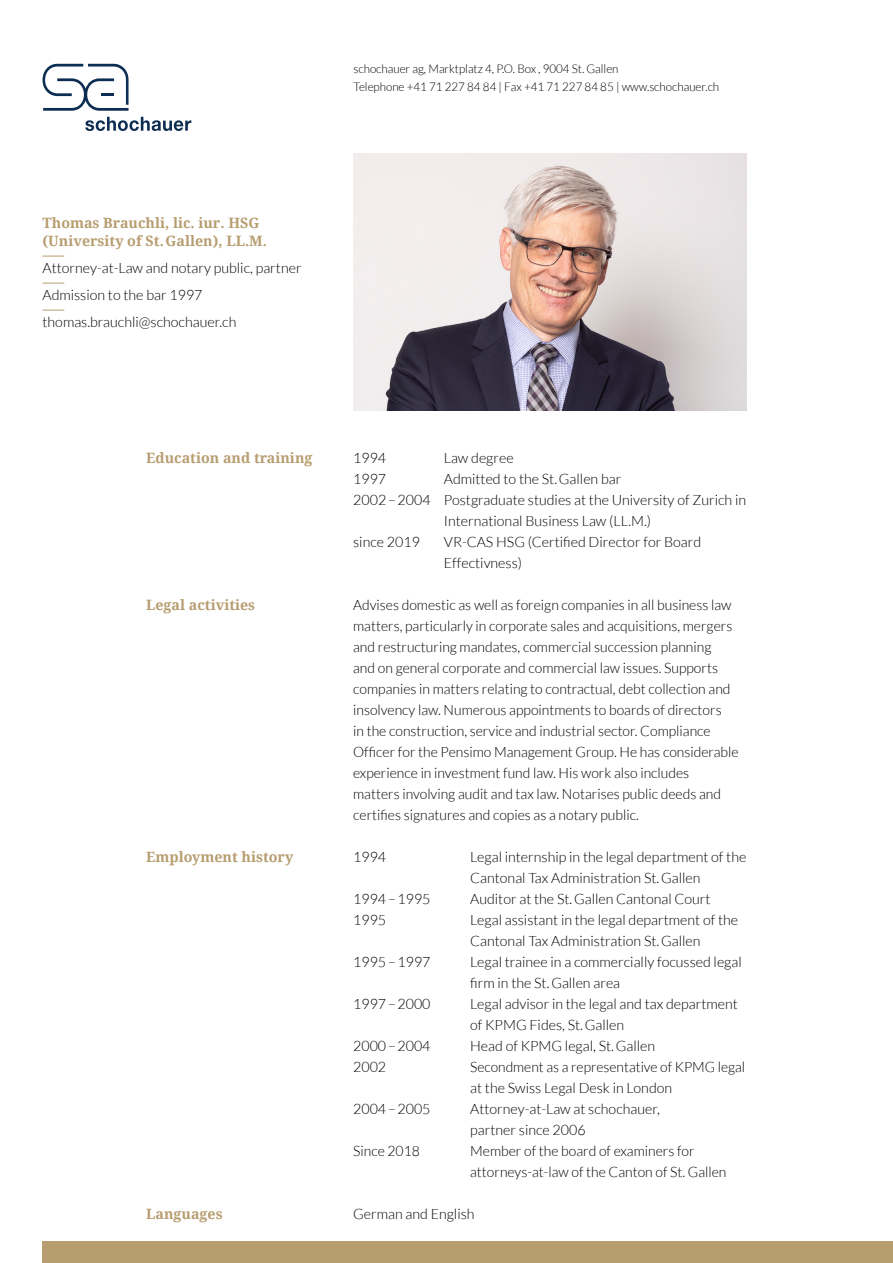
<style>
.page{position:relative;width:893px;height:1263px;background:#fff}
.page>*{position:absolute;margin:0;border:0;box-sizing:border-box;transform-origin:0 0}
.t1{font:300 14.25px/21px "Lato";color:#000}
.t2{font:700 14.25px/18.6px "Noto Serif";color:#b79d70}
.t3{font:300 12px/18px "Lato";color:#000}
</style>
<div class="page">
<svg style="left:43px;top:64px;width:86px;height:47px"></svg>
<svg style="left:85px;top:117px;width:106px;height:14px"></svg>
<div style="left:43px;top:1242px;width:850px;height:21px;background:#b79d70"></div>
<img style="left:353px;top:153px;width:394px;height:257px">
<svg style="left:43px;top:256px;width:21px;height:1px"></svg>
<svg style="left:43px;top:283px;width:21px;height:1px"></svg>
<svg style="left:43px;top:310px;width:21px;height:1px"></svg>
<p class="t2" style="left:43px;top:213px;width:226px">Thomas Brauchli, lic. iur. HSG (University of St.Gallen), LL.M.</p>
<p class="t1" style="left:43px;top:255px;width:261px;line-height:27px">Attorney-at-Law and notary public, partner<br>Admission to the bar 1997 thomas.brauchli@schochauer.ch</p>
<p class="t3" style="left:353px;top:60px;width:367px">schochauer ag, Marktplatz 4, P.O. Box , 9004 St. Gallen<br>Telephone +41 71 227 84 84 | Fax +41 71 227 84 85 | www.schochauer.ch</p>
<p class="t2" style="left:146px;top:448px;width:168px">Education and training</p>
<p class="t1" style="left:353px;top:447px;width:35px">1994</p>
<p class="t1" style="left:444px;top:447px;width:71px">Law degree</p>
<p class="t1" style="left:353px;top:468px;width:35px">1997</p>
<p class="t1" style="left:444px;top:468px;width:179px">Admitted to the St.Gallen bar</p>
<p class="t1" style="left:353px;top:489px;width:394px">2002–2004 Postgraduate studies at the University of Zurich in</p>
<p class="t1" style="left:444px;top:510px;width:209px">International Business Law (LL.M.)</p>
<p class="t1" style="left:353px;top:531px;width:68px">since 2019</p>
<p class="t1" style="left:444px;top:531px;width:259px">VR-CAS HSG (Certified Director for Board<br>Effectivness)</p>
<p class="t2" style="left:146px;top:595px;width:111px">Legal activities</p>
<p class="t1" style="left:353px;top:594px;width:387px">Advises domestic as well as foreign companies in all business law matters, particularly in corporate sales and acquisitions, mergers and restructuring mandates, commercial succession planning<br>and on general corporate and commercial law issues. Supports companies in matters relating to contractual, debt collection and insolvency law. Numerous appointments to boards of directors<br>in the construction, service and industrial sector. Compliance Officer for the Pensimo Management Group. He has considerable experience in investment fund law. His work also includes matters involving audit and tax law. Notarises public deeds and certifies signatures and copies as a notary public.</p>
<p class="t2" style="left:146px;top:847px;width:149px">Employment history</p>
<p class="t1" style="left:353px;top:846px;width:35px">1994</p>
<p class="t1" style="left:470px;top:846px;width:278px">Legal internship in the legal department of the<br>Cantonal Tax Administration St.Gallen</p>
<p class="t1" style="left:353px;top:888px;width:79px">1994–1995</p>
<p class="t1" style="left:470px;top:888px;width:242px">Auditor at the St.Gallen Cantonal Court</p>
<p class="t1" style="left:353px;top:909px;width:35px">1995</p>
<p class="t1" style="left:470px;top:909px;width:269px">Legal assistant in the legal department of the<br>Cantonal Tax Administration St.Gallen</p>
<p class="t1" style="left:353px;top:951px;width:79px">1995–1997</p>
<p class="t1" style="left:470px;top:951px;width:273px">Legal trainee in a commercially focussed legal firm in the St.Gallen area</p>
<p class="t1" style="left:353px;top:993px;width:79px">1997–2000</p>
<p class="t1" style="left:470px;top:993px;width:269px">Legal advisor in the legal and tax department of KPMG Fides, St.Gallen</p>
<p class="t1" style="left:353px;top:1035px;width:79px">2000–2004</p>
<p class="t1" style="left:470px;top:1035px;width:186px">Head of KPMG legal, St.Gallen</p>
<p class="t1" style="left:353px;top:1056px;width:35px">2002</p>
<p class="t1" style="left:470px;top:1056px;width:276px">Secondment as a representative of KPMG legal at the Swiss Legal Desk in London</p>
<p class="t1" style="left:353px;top:1098px;width:79px">2004–2005</p>
<p class="t1" style="left:470px;top:1098px;width:191px">Attorney-at-Law at schochauer, partner since 2006</p>
<p class="t1" style="left:353px;top:1140px;width:68px">Since 2018</p>
<p class="t1" style="left:470px;top:1140px;width:258px">Member of the board of examiners for attorneys-at-law of the Canton of St. Gallen</p>
<p class="t2" style="left:146px;top:1204px;width:78px">Languages</p>
<p class="t1" style="left:353px;top:1203px;width:123px">German and English</p>
</div>
